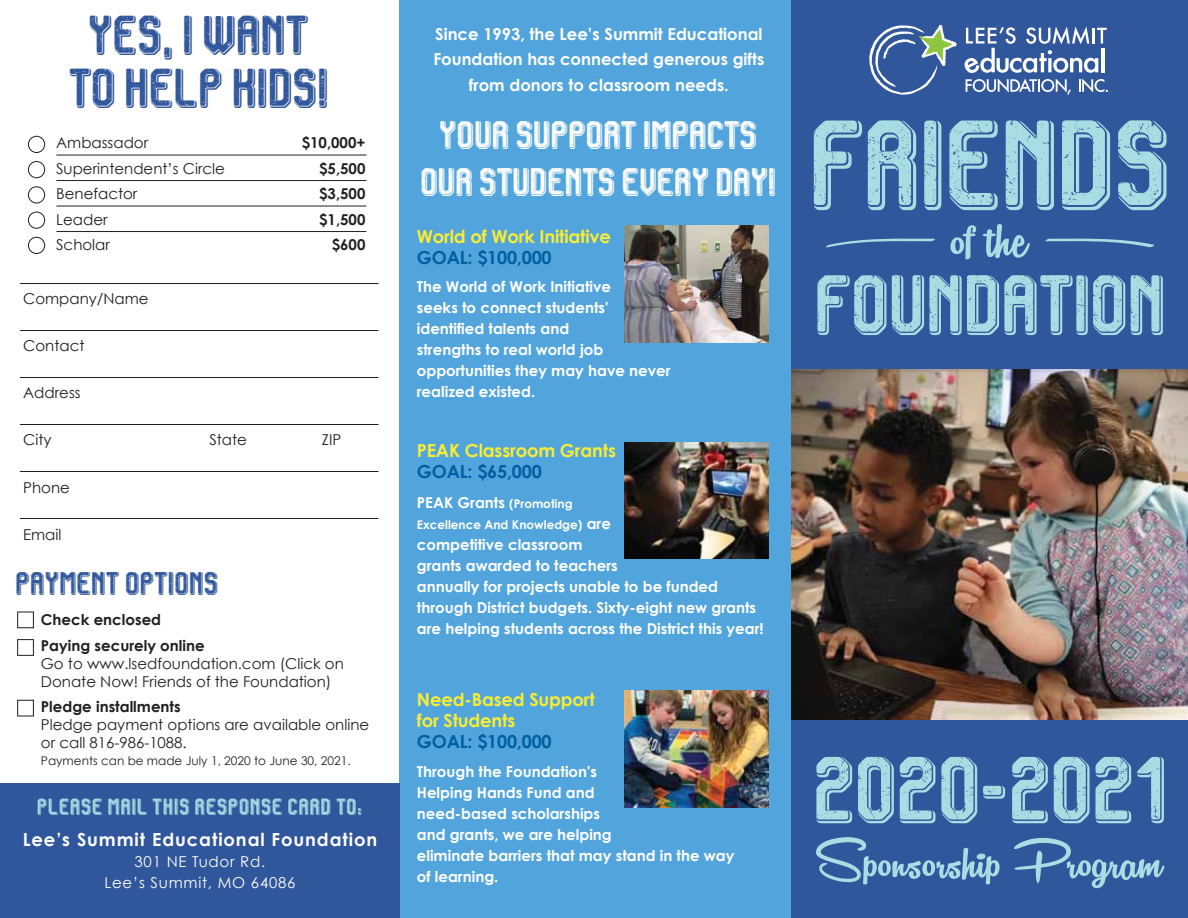
<style>
.page{position:relative;width:1188px;height:918px;background:#fff}
.page>*{position:absolute;margin:0;border:0;box-sizing:border-box;transform-origin:0 0}
.t1{font:36px/52.5px "Vintage Warehouse";color:#30569b;text-align:center}
.t2{font:25.5px/46.5px "Vintage Warehouse";color:#fff;text-align:center}
.t3{font:21px "Vintage Warehouse";letter-spacing:.01em;color:#30569b}
.t4{font:700 18px/21px "Century Gothic";letter-spacing:-.01em;color:#f9ed32}
.t5{font:700 18px "Century Gothic";letter-spacing:-.01em;color:#005fa2}
.t6{font:700 18px "Century Gothic";letter-spacing:.05em;color:#fff}
.t7{font:700 16.5px/25.5px "Century Gothic";color:#fff;text-align:center}
.t8{font:700 15px/21px "Century Gothic";color:#fff}
.t9{font:15px/25.5px "Century Gothic";color:#231f20}
.t10{font:700 15px/25.5px "Century Gothic";color:#231f20;text-align:right}
.t11{font:15px/21px "Century Gothic";letter-spacing:.05em;color:#fff;text-align:center}
.t12{font:15px "Vintage Warehouse";letter-spacing:.05em;color:#a9dde4}
.t13{font:12px "Century Gothic";color:#231f20}
.t14{font:700 12px "Century Gothic";color:#fff}
.s1{font-size:12px}
.s2{font-size:15px}
</style>
<div class="page">
<div style="left:399px;top:0;width:397px;height:918px;background:#52a5dc"></div>
<div style="left:791px;top:0;width:397px;height:918px;background:#30569b"></div>
<img style="left:791px;top:369px;width:397px;height:350px">
<div style="left:0;top:783px;width:399px;height:135px;background:#30569b"></div>
<svg style="left:964px;top:27px;width:144px;height:68px"></svg>
<svg style="left:869px;top:25px;width:88px;height:70px"></svg>
<div style="left:17px;top:612px;width:17px;height:16px;background:#fff;border:1px solid #231f20"></div>
<div style="left:17px;top:639px;width:17px;height:17px;background:#fff;border:1px solid #231f20"></div>
<div style="left:17px;top:700px;width:17px;height:16px;background:#fff;border:1px solid #231f20"></div>
<hr style="left:20px;top:283px;width:358px;height:1px;background:#231f20">
<hr style="left:20px;top:330px;width:358px;height:1px;background:#231f20">
<hr style="left:20px;top:377px;width:358px;height:1px;background:#231f20">
<hr style="left:20px;top:424px;width:358px;height:1px;background:#231f20">
<hr style="left:20px;top:471px;width:358px;height:1px;background:#231f20">
<hr style="left:20px;top:518px;width:358px;height:1px;background:#231f20">
<hr style="left:56px;top:155px;width:310px;height:1px;background:#231f20">
<hr style="left:56px;top:180px;width:310px;height:1px;background:#231f20">
<hr style="left:56px;top:206px;width:310px;height:1px;background:#231f20">
<hr style="left:56px;top:231px;width:310px;height:1px;background:#231f20">
<div style="left:28px;top:136px;width:17px;height:17px;border:1px solid #231f20;border-radius:50%"></div>
<div style="left:28px;top:161px;width:17px;height:17px;border:1px solid #231f20;border-radius:50%"></div>
<div style="left:28px;top:186px;width:17px;height:17px;border:1px solid #231f20;border-radius:50%"></div>
<div style="left:28px;top:212px;width:17px;height:17px;border:1px solid #231f20;border-radius:50%"></div>
<div style="left:28px;top:237px;width:17px;height:17px;border:1px solid #231f20;border-radius:50%"></div>
<svg style="left:816px;top:757px;width:36px;height:66px"></svg>
<svg style="left:858px;top:757px;width:36px;height:66px"></svg>
<svg style="left:900px;top:757px;width:35px;height:66px"></svg>
<svg style="left:941px;top:757px;width:36px;height:66px"></svg>
<svg style="left:983px;top:786px;width:22px;height:13px"></svg>
<svg style="left:1012px;top:757px;width:36px;height:66px"></svg>
<svg style="left:1054px;top:757px;width:36px;height:66px"></svg>
<svg style="left:1096px;top:757px;width:35px;height:66px"></svg>
<svg style="left:1137px;top:757px;width:27px;height:66px"></svg>
<svg style="left:816px;top:837px;width:184px;height:47px"></svg>
<svg style="left:1014px;top:838px;width:150px;height:50px"></svg>
<svg style="left:814px;top:121px;width:48px;height:89px"></svg>
<svg style="left:868px;top:120px;width:48px;height:90px"></svg>
<svg style="left:924px;top:121px;width:17px;height:89px;background:#93c4d6"></svg>
<svg style="left:949px;top:121px;width:49px;height:89px"></svg>
<svg style="left:1006px;top:121px;width:48px;height:89px"></svg>
<svg style="left:1062px;top:120px;width:48px;height:90px"></svg>
<svg style="left:1118px;top:120px;width:49px;height:90px"></svg>
<svg style="left:950px;top:225px;width:26px;height:34px"></svg>
<svg style="left:983px;top:224px;width:47px;height:34px"></svg>
<svg style="left:817px;top:275px;width:69px;height:60px"></svg>
<svg style="left:892px;top:275px;width:233px;height:60px"></svg>
<svg style="left:1131px;top:275px;width:32px;height:60px"></svg>
<svg style="left:826px;top:238px;width:109px;height:10px"></svg>
<svg style="left:1045px;top:238px;width:110px;height:9px"></svg>
<img style="left:625px;top:442px;width:143px;height:117px">
<img style="left:625px;top:226px;width:143px;height:117px">
<img style="left:625px;top:690px;width:143px;height:117px">
<h1 class="t1" style="left:70px;top:10px;width:261px">YES, I WANT<br>TO HELP KIDS!</h1>
<p class="t9" style="left:56px;top:130px;width:170px">Ambassador<br>Superintendent’s Circle<br>Benefactor<br>Leader<br>Scholar</p>
<p class="t10" style="left:302px;top:130px;width:65px">$10,000+ $5,500 $3,500 $1,500 $600</p>
<p class="t9" style="left:23px;top:285px;width:127px">Company/Name</p>
<p class="t9" style="left:23px;top:332px;width:63px">Contact</p>
<p class="t9" style="left:23px;top:380px;width:59px">Address</p>
<p class="t9" style="left:23px;top:427px;width:30px">City</p>
<p class="t9" style="left:209px;top:427px;width:39px">State</p>
<p class="t9" style="left:322px;top:427px;width:21px">ZIP</p>
<p class="t9" style="left:23px;top:474px;width:48px">Phone</p>
<p class="t9" style="left:23px;top:521px;width:40px">Email</p>
<h3 class="t3" style="left:16px;top:571px;width:204px">PAYMENT OPTIONS</h3>
<p class="t10" style="left:41px;top:607px;width:165px;text-align:left">Check enclosed<br>Paying securely online</p>
<p class="t9" style="left:41px;top:654px;width:304px;line-height:18px">Go to www.lsedfoundation.com (Click on<br>Donate Now! Friends of the Foundation)</p>
<p class="t10" style="left:41px;top:694px;width:141px">Pledge installments</p>
<p class="t9" style="left:41px;top:716px;width:330px;line-height:18px">Pledge payment options are available online or call 816-986-1088.</p>
<p class="t13" style="left:41px;top:753px;width:311px">Payments can be made July 1, 2020 to June 30, 2021.</p>
<p class="t12" style="left:37px;top:798px;width:326px">PLEASE MAIL THIS RESPONSE CARD TO:</p>
<p class="t6" style="left:23px;top:829px;width:356px">Lee’s Summit Educational Foundation</p>
<p class="t11" style="left:104px;top:851px;width:193px">301 NE Tudor Rd.<br>Lee’s Summit, MO 64086</p>
<p class="t7" style="left:433px;top:20px;width:332px">Since 1993, the Lee’s Summit Educational<br>Foundation has connected generous gifts from donors to classroom needs.</p>
<h2 class="t2" style="left:421px;top:113px;width:357px">YOUR SUPPORT IMPACTS<br>OUR STUDENTS EVERY DAY!</h2>
<p class="t4" style="left:417px;top:225px;width:196px">World of Work Initiative</p>
<p class="t5" style="left:417px;top:246px;width:136px">GOAL: $100,000</p>
<p class="t8" style="left:417px;top:276px;width:255px">The World of Work Initiative<br>seeks to connect students' identified talents and<br>strengths to real world job opportunities they may have never realized existed.</p>
<p class="t4" style="left:417px;top:440px;width:201px">PEAK Classroom Grants</p>
<p class="t5" style="left:417px;top:460px;width:126px">GOAL: $65,000</p>
<p class="t8" style="left:417px;top:492px;width:157px">PEAK Grants <span class="s1">(Promoting</span></p>
<p class="t14" style="left:417px;top:517px;width:196px">Excellence And Knowledge) <span class="s2">are</span></p>
<p class="t8" style="left:417px;top:534px;width:348px">competitive classroom<br>grants awarded to teachers<br>annually for projects unable to be funded through District budgets. Sixty-eight new grants are helping students across the District this year!</p>
<p class="t4" style="left:417px;top:689px;width:180px">Need-Based Support for Students</p>
<p class="t5" style="left:417px;top:730px;width:136px">GOAL: $100,000</p>
<p class="t8" style="left:417px;top:760px;width:319px">Through the Foundation's<br>Helping Hands Fund and<br>need-based scholarships<br>and grants, we are helping<br>eliminate barriers that may stand in the way of learning.</p>
</div>
